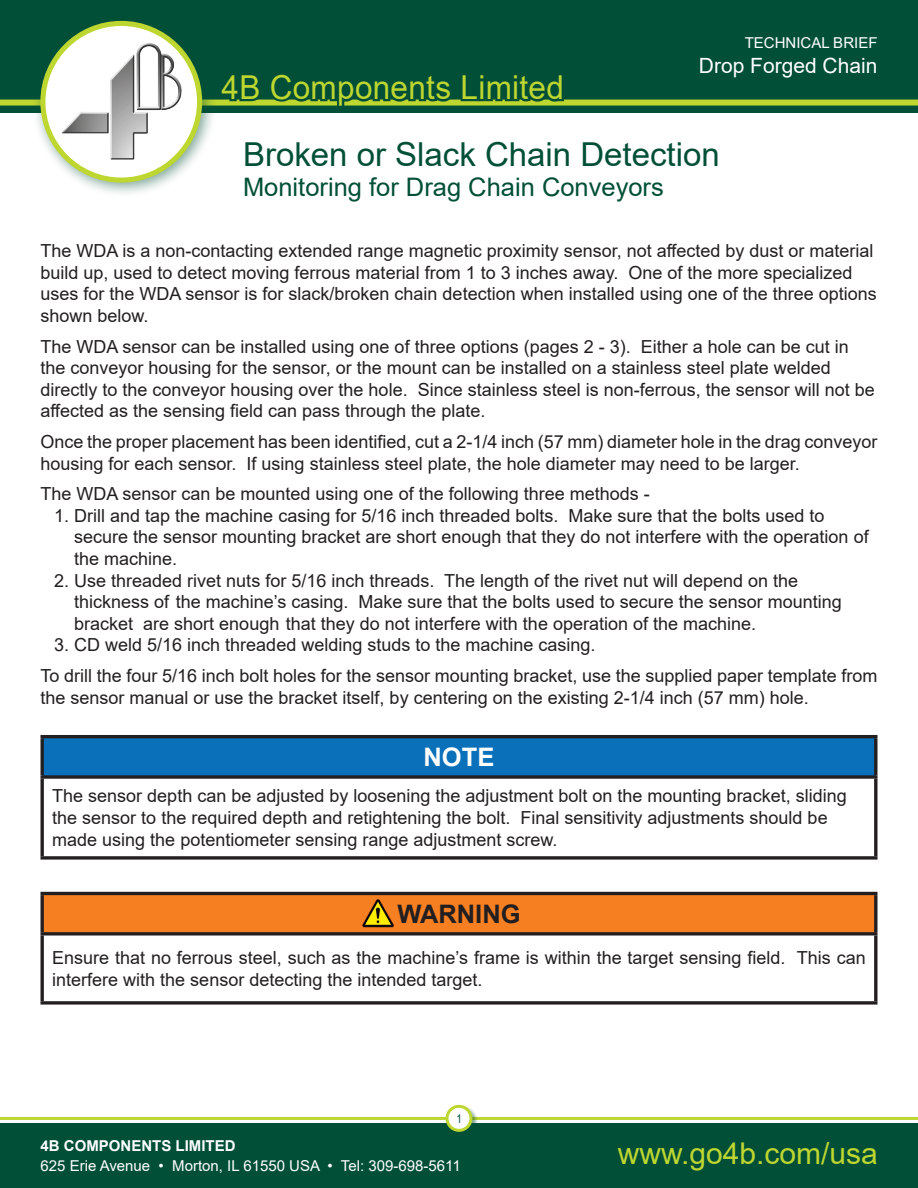
<style>
.page{position:relative;width:918px;height:1188px;background:#fff}
.page>*{position:absolute;margin:0;border:0;box-sizing:border-box;transform-origin:0 0}
.t1{font:33px "Arial";color:#004f36}
.t2{font:33px "Arial";letter-spacing:.01em;color:#bed630;scale:.95 1}
.t3{font:30px "Arial";color:#bed630}
.t4{font:25.5px "Arial";color:#004f36}
.t5{font:700 25.5px "Arial";color:#231f20}
.t6{font:700 25.5px "Arial";color:#fff}
.t7{font:21px "Arial";color:#fff}
.t8{font:18px/21.6px "Arial";color:#231f20}
.t9{font:15px "Arial";color:#fff}
.t10{font:700 15px "Arial";color:#fff}
.t11{font:12px "Arial Narrow";color:#004f36}
</style>
<div class="page">
<div style="left:0;top:0;width:918px;height:112px;background:#004f36"></div>
<div style="left:0;top:100px;width:918px;height:6px;background:#bed630"></div>
<div style="left:32px;top:12px;width:186px;height:186px;background:#004f36;opacity:.5"></div>
<svg style="left:43px;top:23px;width:157px;height:157px;fill:#fff"></svg>
<div style="left:40px;top:21px;width:162px;height:162px;border:5px solid #bed630;border-radius:50%"></div>
<img style="left:59px;top:40px;width:120px;height:121px">
<svg style="left:217px;top:65px;width:349px;height:45px"></svg>
<div style="left:0;top:1123px;width:918px;height:65px;background:#004f36"></div>
<hr style="left:0;top:1117px;width:918px;height:3px;background:#bed630">
<div style="left:445px;top:1105px;width:34px;height:33px;background:#004f36;opacity:.5"></div>
<div style="left:447px;top:1106px;width:24px;height:24px;background:#fff;border-radius:50%"></div>
<div style="left:446px;top:1105px;width:26px;height:27px;border:3px solid #bed630;border-radius:50%"></div>
<div style="left:42px;top:893px;width:834px;height:41px;background:#f57f21"></div>
<hr style="left:40px;top:892px;width:838px;height:3px;background:#231f20">
<hr style="left:41px;top:895px;width:3px;height:37px;background:#231f20">
<hr style="left:874px;top:895px;width:3px;height:37px;background:#231f20">
<svg style="left:40px;top:932px;width:838px;height:4px;background:#453d3a"></svg>
<hr style="left:41px;top:936px;width:3px;height:65px;background:#231f20">
<hr style="left:874px;top:936px;width:3px;height:65px;background:#231f20">
<svg style="left:40px;top:1001px;width:838px;height:4px;background:#454243"></svg>
<img style="left:362px;top:899px;width:31px;height:28px">
<div style="left:42px;top:737px;width:834px;height:40px;background:#0970b9"></div>
<hr style="left:40px;top:735px;width:838px;height:3px;background:#231f20">
<hr style="left:41px;top:738px;width:3px;height:37px;background:#231f20">
<hr style="left:874px;top:738px;width:3px;height:37px;background:#231f20">
<svg style="left:40px;top:775px;width:838px;height:4px;background:#30353c"></svg>
<hr style="left:41px;top:779px;width:3px;height:77px;background:#231f20">
<hr style="left:874px;top:779px;width:3px;height:77px;background:#231f20">
<svg style="left:40px;top:856px;width:838px;height:4px;background:#454242"></svg>
<h1 class="t2" style="left:222px;top:65px;width:362px">4B Components Limited</h1>
<p class="t9" style="left:745px;top:32px;width:134px">TECHNICAL BRIEF</p>
<p class="t7" style="left:699px;top:51px;width:180px">Drop Forged Chain</p>
<p class="t1" style="left:243px;top:131px;width:478px">Broken or Slack Chain Detection</p>
<p class="t4" style="left:243px;top:169px;width:422px">Monitoring for Drag Chain Conveyors</p>
<p class="t8" style="left:40px;top:240px;width:838px">The WDA is a non-contacting extended range magnetic proximity sensor, not affected by dust or material build up, used to detect moving ferrous material from 1 to 3 inches away. One of the more specialized uses for the WDA sensor is for slack/broken chain detection when installed using one of the three options shown below.</p>
<p class="t8" style="left:40px;top:335px;width:836px">The WDA sensor can be installed using one of three options (pages 2 - 3). Either a hole can be cut in the conveyor housing for the sensor, or the mount can be installed on a stainless steel plate welded directly to the conveyor housing over the hole. Since stainless steel is non-ferrous, the sensor will not be affected as the sensing field can pass through the plate.</p>
<p class="t8" style="left:40px;top:431px;width:838px">Once the proper placement has been identified, cut a 2-1/4 inch (57 mm) diameter hole in the drag conveyor housing for each sensor. If using stainless steel plate, the hole diameter may need to be larger.</p>
<p class="t8" style="left:40px;top:483px;width:611px">The WDA sensor can be mounted using one of the following three methods -</p>
<p class="t8" style="left:74px;top:505px;width:796px;text-indent:-20px">1. Drill and tap the machine casing for 5/16 inch threaded bolts. Make sure that the bolts used to secure the sensor mounting bracket are short enough that they do not interfere with the operation of the machine.</p>
<p class="t8" style="left:74px;top:569px;width:769px;text-indent:-20px">2. Use threaded rivet nuts for 5/16 inch threads. The length of the rivet nut will depend on the thickness of the machine’s casing. Make sure that the bolts used to secure the sensor mounting bracket are short enough that they do not interfere with the operation of the machine.</p>
<p class="t8" style="left:54px;top:634px;width:543px">3. CD weld 5/16 inch threaded welding studs to the machine casing.</p>
<p class="t8" style="left:40px;top:665px;width:838px">To drill the four 5/16 inch bolt holes for the sensor mounting bracket, use the supplied paper template from the sensor manual or use the bracket itself, by centering on the existing 2-1/4 inch (57 mm) hole.</p>
<p class="t6" style="left:424px;top:739px;width:72px">NOTE</p>
<p class="t8" style="left:52px;top:785px;width:796px">The sensor depth can be adjusted by loosening the adjustment bolt on the mounting bracket, sliding the sensor to the required depth and retightening the bolt. Final sensitivity adjustments should be made using the potentiometer sensing range adjustment screw.</p>
<p class="t5" style="left:397px;top:896px;width:125px">WARNING</p>
<p class="t8" style="left:52px;top:947px;width:815px">Ensure that no ferrous steel, such as the machine’s frame is within the target sensing field. This can interfere with the sensor detecting the intended target.</p>
<p class="t11" style="left:456px;top:1110px;width:7px">1</p>
<p class="t10" style="left:40px;top:1135px;width:197px">4B COMPONENTS LIMITED</p>
<p class="t9" style="left:40px;top:1155px;width:422px">625 Erie Avenue • Morton, IL 61550 USA • Tel: 309-698-5611</p>
<h2 class="t3" style="left:618px;top:1133px;width:262px">www.go4b.com/usa</h2>
</div>
